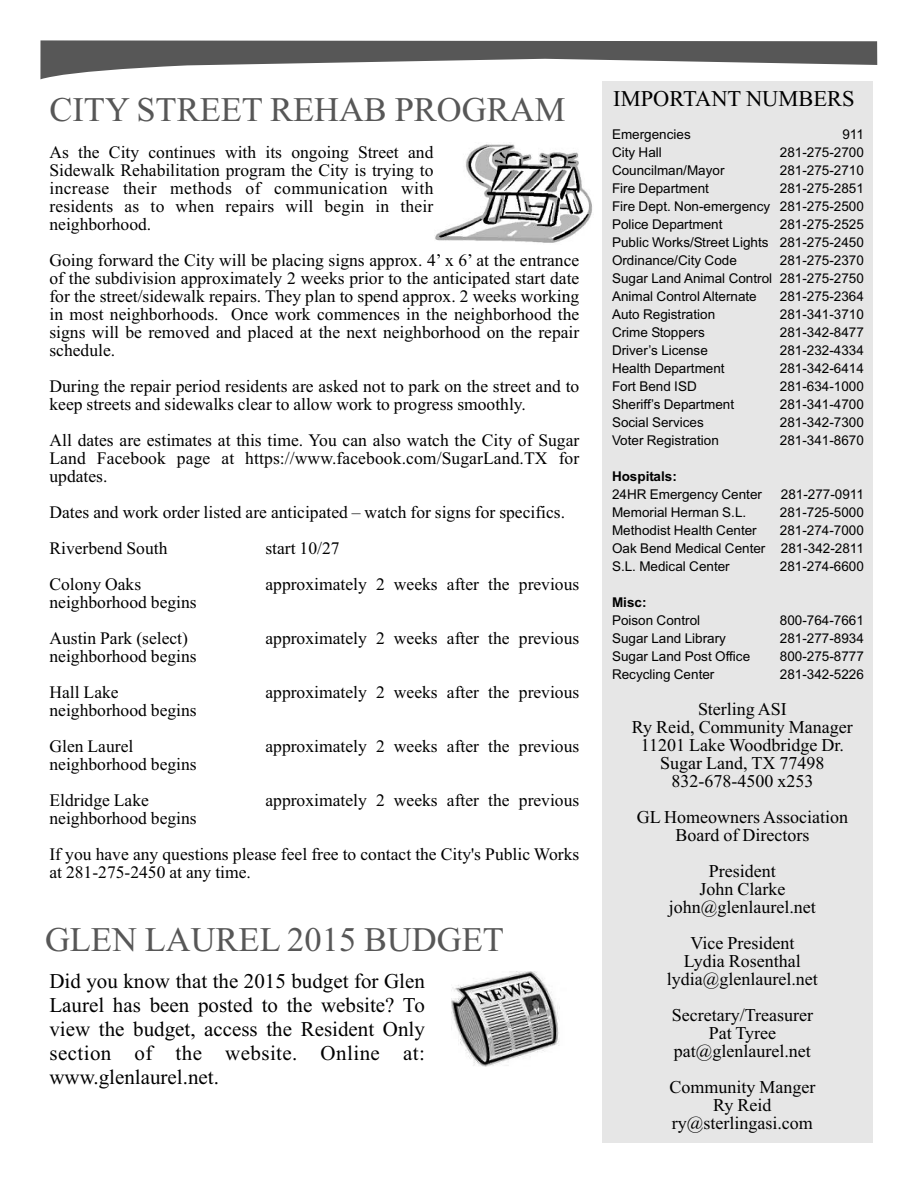
<style>
.page{position:relative;width:918px;height:1188px;background:#fff}
.page>*{position:absolute;margin:0;border:0;box-sizing:border-box;transform-origin:0 0}
.t1{font:34.5px "Times New Roman";color:#575757}
.t2{font:22.5px "Times New Roman";color:#000}
.t3{font:21px/24px "Times New Roman";letter-spacing:.02em;color:#000;text-align:justify}
.t4{font:18px/18px "Times New Roman";color:#000;text-align:center}
.t5{font:17.55px/18px "Times New Roman";color:#000}
.t6{font:13.5px/18px "Arial";color:#000;text-align:justify}
.t7{font:700 13.5px "Arial";color:#000}
</style>
<div class="page">
<div style="left:603px;top:81px;width:270px;height:1062px;background:#e6e6e6"></div>
<svg style="left:40px;top:40px;width:837px;height:39px"></svg>
<img style="left:435px;top:142px;width:157px;height:101px">
<img style="left:452px;top:971px;width:107px;height:96px">
<h1 class="t1" style="left:49px;top:89px;width:517px">CITY STREET REHAB PROGRAM</h1>
<p class="t5" style="left:49px;top:143px;width:386px;text-align:justify">As the City continues with its ongoing Street and Sidewalk Rehabilitation program the City is trying to increase their methods of communication with residents as to when repairs will begin in their neighborhood.</p>
<p class="t5" style="left:49px;top:251px;width:531px;text-align:justify">Going forward the City will be placing signs approx. 4’ x 6’ at the entrance of the subdivision approximately 2 weeks prior to the anticipated start date for the street/sidewalk repairs. They plan to spend approx. 2 weeks working in most neighborhoods. Once work commences in the neighborhood the signs will be removed and placed at the next neighborhood on the repair schedule.</p>
<p class="t5" style="left:49px;top:377px;width:531px">During the repair period residents are asked not to park on the street and to keep streets and sidewalks clear to allow work to progress smoothly.</p>
<p class="t5" style="left:49px;top:431px;width:531px;text-align:justify">All dates are estimates at this time. You can also watch the City of Sugar Land Facebook page at https://www.facebook.com/SugarLand.TX for updates.</p>
<p class="t5" style="left:49px;top:494px;width:517px;line-height:36px">Dates and work order listed are anticipated – watch for signs for specifics.<br>Riverbend South</p>
<p class="t5" style="left:265px;top:539px;width:76px">start 10/27</p>
<p class="t5" style="left:49px;top:575px;width:93px">Colony Oaks</p>
<p class="t5" style="left:265px;top:575px;width:315px">approximately 2 weeks after the previous</p>
<p class="t5" style="left:49px;top:584px;width:149px;line-height:36px">neighborhood begins<br>Austin Park (select)</p>
<p class="t5" style="left:265px;top:629px;width:315px">approximately 2 weeks after the previous</p>
<p class="t5" style="left:49px;top:638px;width:149px;line-height:36px">neighborhood begins<br>Hall Lake</p>
<p class="t5" style="left:49px;top:692px;width:149px;line-height:36px">neighborhood begins<br>Glen Laurel</p>
<p class="t5" style="left:265px;top:683px;width:315px">approximately 2 weeks after the previous</p>
<p class="t5" style="left:265px;top:737px;width:315px">approximately 2 weeks after the previous</p>
<p class="t5" style="left:49px;top:746px;width:149px;line-height:36px">neighborhood begins<br>Eldridge Lake</p>
<p class="t5" style="left:265px;top:791px;width:315px">approximately 2 weeks after the previous</p>
<p class="t5" style="left:49px;top:800px;width:531px;line-height:36px">neighborhood begins<br>If you have any questions please feel free to contact the City's Public Works</p>
<p class="t5" style="left:49px;top:863px;width:203px">at 281-275-2450 at any time.</p>
<h1 class="t1" style="left:45px;top:918px;width:460px">GLEN LAUREL 2015 BUDGET</h1>
<p class="t3" style="left:49px;top:969px;width:377px">Did you know that the 2015 budget for Glen Laurel has been posted to the website? To view the budget, access the Resident Only section of the website. Online at: www.glenlaurel.net.</p>
<p class="t2" style="left:613px;top:85px;width:243px">IMPORTANT NUMBERS</p>
<p class="t6" style="left:612px;top:126px;width:80px">Emergencies</p>
<p class="t6" style="left:842px;top:126px;width:23px">911</p>
<p class="t6" style="left:612px;top:144px;width:51px">City Hall</p>
<p class="t6" style="left:780px;top:144px;width:86px">281-275-2700</p>
<p class="t6" style="left:612px;top:162px;width:114px">Councilman/Mayor</p>
<p class="t6" style="left:780px;top:162px;width:86px">281-275-2710</p>
<p class="t6" style="left:612px;top:180px;width:98px">Fire Department</p>
<p class="t6" style="left:612px;top:180px;width:253px;text-indent:168px">281-275-2851<br>Fire Dept. Non-emergency 281-275-2500<br>Police Department</p>
<p class="t6" style="left:612px;top:216px;width:253px;text-indent:168px">281-275-2525<br>Public Works/Street Lights 281-275-2450<br>Ordinance/City Code</p>
<p class="t6" style="left:612px;top:252px;width:253px;text-indent:168px">281-275-2370<br>Sugar Land Animal Control 281-275-2750<br>Animal Control Alternate</p>
<p class="t6" style="left:780px;top:288px;width:86px">281-275-2364</p>
<p class="t6" style="left:612px;top:306px;width:105px">Auto Registration</p>
<p class="t6" style="left:780px;top:306px;width:86px">281-341-3710</p>
<p class="t6" style="left:612px;top:324px;width:94px">Crime Stoppers</p>
<p class="t6" style="left:780px;top:324px;width:86px">281-342-8477</p>
<p class="t6" style="left:612px;top:342px;width:97px">Driver’s License</p>
<p class="t6" style="left:780px;top:342px;width:86px">281-232-4334</p>
<p class="t6" style="left:612px;top:360px;width:114px">Health Department</p>
<p class="t6" style="left:780px;top:360px;width:86px">281-342-6414</p>
<p class="t6" style="left:612px;top:378px;width:86px">Fort Bend ISD</p>
<p class="t6" style="left:780px;top:378px;width:86px">281-634-1000</p>
<p class="t6" style="left:612px;top:396px;width:124px">Sheriff’s Department</p>
<p class="t6" style="left:780px;top:396px;width:86px">281-341-4700</p>
<p class="t6" style="left:612px;top:414px;width:93px">Social Services</p>
<p class="t6" style="left:780px;top:414px;width:86px">281-342-7300</p>
<p class="t6" style="left:612px;top:432px;width:108px">Voter Registration</p>
<p class="t6" style="left:780px;top:432px;width:86px">281-341-8670</p>
<p class="t7" style="left:612px;top:469px;width:66px">Hospitals:</p>
<p class="t6" style="left:612px;top:486px;width:152px">24HR Emergency Center</p>
<p class="t6" style="left:781px;top:486px;width:85px">281-277-0911</p>
<p class="t6" style="left:612px;top:504px;width:136px">Memorial Herman S.L.</p>
<p class="t6" style="left:780px;top:504px;width:86px">281-725-5000</p>
<p class="t6" style="left:612px;top:522px;width:146px">Methodist Health Center</p>
<p class="t6" style="left:612px;top:522px;width:253px;text-indent:168px">281-274-7000<br>Oak Bend Medical Center 281-342-2811<br>S.L. Medical Center</p>
<p class="t6" style="left:780px;top:558px;width:86px">281-274-6600</p>
<p class="t7" style="left:612px;top:595px;width:36px">Misc:</p>
<p class="t6" style="left:612px;top:612px;width:90px">Poison Control</p>
<p class="t6" style="left:780px;top:612px;width:86px">800-764-7661</p>
<p class="t6" style="left:612px;top:630px;width:116px">Sugar Land Library</p>
<p class="t6" style="left:780px;top:630px;width:86px">281-277-8934</p>
<p class="t6" style="left:612px;top:648px;width:140px">Sugar Land Post Office</p>
<p class="t6" style="left:780px;top:648px;width:86px">800-275-8777</p>
<p class="t6" style="left:612px;top:666px;width:104px">Recycling Center</p>
<p class="t6" style="left:780px;top:666px;width:86px">281-342-5226</p>
<p class="t4" style="left:632px;top:700px;width:222px">Sterling ASI<br>Ry Reid, Community Manager<br>11201 Lake Woodbridge Dr.<br>Sugar Land, TX 77498<br>832-678-4500 x253</p>
<p class="t4" style="left:637px;top:808px;width:213px">GL Homeowners Association<br>Board of Directors</p>
<p class="t4" style="left:669px;top:862px;width:149px">President<br>John Clarke john@glenlaurel.net</p>
<p class="t4" style="left:667px;top:934px;width:153px">Vice President<br>Lydia Rosenthal lydia@glenlaurel.net</p>
<p class="t4" style="left:672px;top:1006px;width:143px">Secretary/Treasurer<br>Pat Tyree pat@glenlaurel.net</p>
<p class="t4" style="left:669px;top:1078px;width:148px">Community Manger<br>Ry Reid ry@sterlingasi.com</p>
</div>
